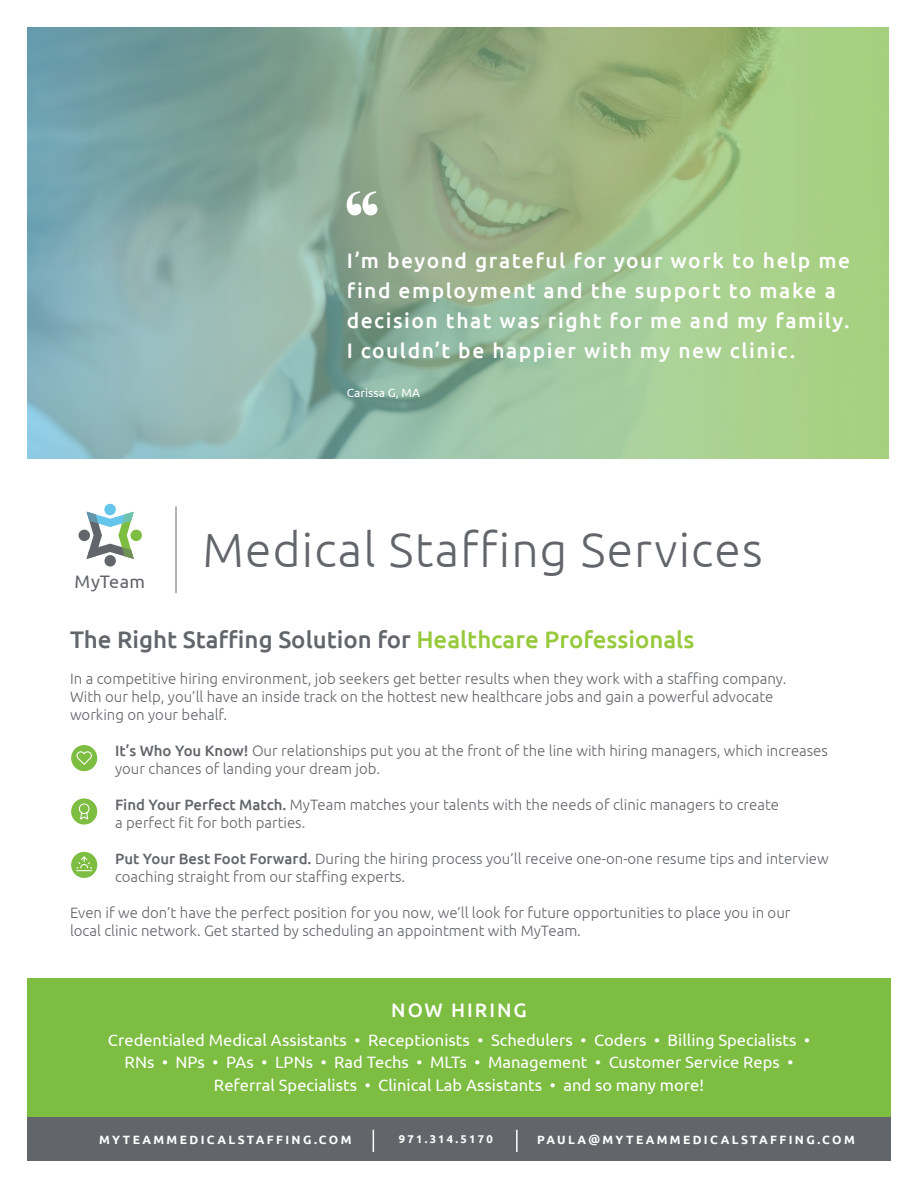
<style>
.page{position:relative;width:918px;height:1188px;background:#fff}
.page>*{position:absolute;margin:0;border:0;box-sizing:border-box;transform-origin:0 0}
.t1{font:300 48px "Ubuntu";letter-spacing:.025em;color:#62656a}
.t2{font:500 24px "Ubuntu";color:#62656a}
.t3{font:500 21px/30px "Ubuntu";letter-spacing:.07em;color:#fff}
.t4{font:500 19.5px "Ubuntu";letter-spacing:.1em;color:#fff}
.t5{font:18.15px "Ubuntu";letter-spacing:.025em;color:#62656a}
.t6{font:16.5px/22.5px "Ubuntu";color:#fff;text-align:center}
.t7{font:300 15px/18px "Ubuntu";color:#62656a}
.t8{font:700 12px "Ubuntu";letter-spacing:.2em;color:#fff}
.t9{font:12px "Ubuntu";color:#fff}
.t10{font:700 11.25px "Ubuntu";letter-spacing:.2em;color:#fff}
.s1{color:#97c93c}
.s2{font-weight:500}
</style>
<div class="page">
<img style="left:27px;top:27px;width:862px;height:432px">
<div style="left:27px;top:1117px;width:864px;height:44px;background:#62656a"></div>
<svg style="left:373px;top:1130px;width:1px;height:22px"></svg>
<hr style="left:516px;top:1130px;width:2px;height:22px;background:#fff">
<div style="left:27px;top:978px;width:864px;height:139px;background:#7dbd41"></div>
<hr style="left:176px;top:506px;width:1px;height:87px;background:#62656a">
<div style="left:71px;top:745px;width:26px;height:26px;background:#7dbd41;border-radius:50%"></div>
<div style="left:71px;top:798px;width:26px;height:27px;background:#7dbd41;border-radius:50%"></div>
<div style="left:71px;top:852px;width:26px;height:26px;background:#7dbd41;border-radius:50%"></div>
<div style="left:104px;top:504px;width:12px;height:11px;background:#66c5eb;border-radius:50%"></div>
<div style="left:104px;top:555px;width:12px;height:12px;background:#62656a;border-radius:50%"></div>
<div style="left:79px;top:530px;width:11px;height:11px;background:#62656a;border-radius:50%"></div>
<div style="left:131px;top:530px;width:11px;height:11px;background:#7dbd41;border-radius:50%"></div>
<svg style="left:87px;top:512px;width:47px;height:47px"></svg>
<svg style="left:347px;top:191px;width:30px;height:24px"></svg>
<svg style="left:76px;top:856px;width:17px;height:16px"></svg>
<svg style="left:78px;top:803px;width:12px;height:17px"></svg>
<svg style="left:76px;top:751px;width:16px;height:14px"></svg>
<p class="t5" style="left:74px;top:570px;width:72px">MyTeam</p>
<h3 class="t3" style="left:347px;top:244px;width:505px">I’m beyond grateful for your work to help me find employment and the support to make a decision that was right for me and my family.<br>I couldn’t be happier with my new clinic.</h3>
<p class="t9" style="left:347px;top:385px;width:75px">Carissa G, MA</p>
<h1 class="t1" style="left:202px;top:521px;width:562px">Medical Staffing Services</h1>
<h2 class="t2" style="left:70px;top:624px;width:626px">The Right Staffing Solution for <span class="s1">Healthcare Professionals</span></h2>
<p class="t7" style="left:70px;top:669px;width:718px">In a competitive hiring environment, job seekers get better results when they work with a staffing company.<br>With our help, you’ll have an inside track on the hottest new healthcare jobs and gain a powerful advocate working on your behalf.</p>
<p class="t7" style="left:115px;top:741px;width:714px"><span class="s2">It’s Who You Know!</span> Our relationships put you at the front of the line with hiring managers, which increases your chances of landing your dream job.</p>
<p class="t7" style="left:115px;top:795px;width:666px"><span class="s2">Find Your Perfect Match.</span> MyTeam matches your talents with the needs of clinic managers to create a perfect fit for both parties.</p>
<p class="t7" style="left:115px;top:849px;width:715px"><span class="s2">Put Your Best Foot Forward.</span> During the hiring process you’ll receive one-on-one resume tips and interview coaching straight from our staffing experts.</p>
<p class="t7" style="left:70px;top:903px;width:722px">Even if we don’t have the perfect position for you now, we’ll look for future opportunities to place you in our local clinic network. Get started by scheduling an appointment with MyTeam.</p>
<h3 class="t4" style="left:391px;top:998px;width:137px">NOW HIRING</h3>
<p class="t6" style="left:108px;top:1028px;width:704px">Credentialed Medical Assistants • Receptionists • Schedulers • Coders • Billing Specialists •<br>RNs • NPs • PAs • LPNs • Rad Techs • MLTs • Management • Customer Service Reps •<br>Referral Specialists • Clinical Lab Assistants • and so many more!</p>
<p class="t8" style="left:99px;top:1132px;width:254px">MYTEAMMEDICALSTAFFING.COM</p>
<p class="t10" style="left:399px;top:1132px;width:96px">971.314.5170</p>
<p class="t8" style="left:537px;top:1132px;width:319px">PAULA@MYTEAMMEDICALSTAFFING.COM</p>
</div>
